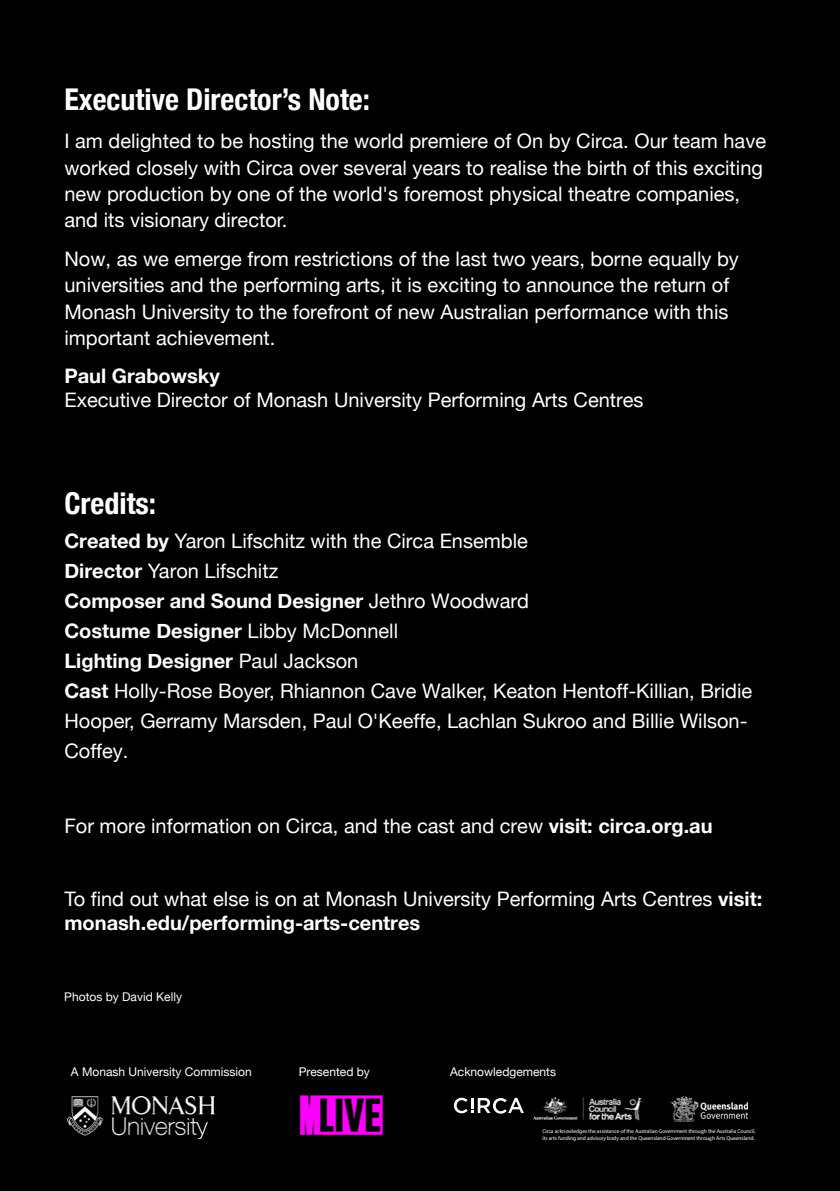
<style>
.page{position:relative;width:840px;height:1191px;background:#fff}
.page>*{position:absolute;margin:0;border:0;box-sizing:border-box;transform-origin:0 0}
.t1{font:700 condensed 30px "Helvetica Neue";color:#fff}
.t2{font:20px/30px "Helvetica Neue";color:#fff}
.t3{font:700 20px "Helvetica Neue";color:#fff}
.t4{font:12px "Helvetica Neue";color:#fff}
.t5{font:5.6px/7px "Myriad Pro";letter-spacing:-.01em;color:#fff}
.s1{font-weight:700}
</style>
<div class="page">
<div style="left:0;top:0;width:839px;height:1191px;background:#000"></div>
<img style="left:67px;top:1096px;width:147px;height:42px">
<img style="left:299px;top:1095px;width:85px;height:40px">
<svg style="left:453px;top:1097px;width:65px;height:16px"></svg>
<img style="left:518px;top:1096px;width:229px;height:26px">
<h1 class="t1" style="left:64px;top:75px;width:307px">Executive Director’s Note:</h1>
<p class="t2" style="left:64px;top:129px;width:702px;line-height:26.4px">I am delighted to be hosting the world premiere of On by Circa. Our team have worked closely with Circa over several years to realise the birth of this exciting new production by one of the world's foremost physical theatre companies, and its visionary director.</p>
<p class="t2" style="left:64px;top:247px;width:675px;line-height:26.4px">Now, as we emerge from restrictions of the last two years, borne equally by universities and the performing arts, it is exciting to announce the return of Monash University to the forefront of new Australian performance with this important achievement.</p>
<p class="t3" style="left:64px;top:360px;width:157px">Paul Grabowsky</p>
<p class="t2" style="left:64px;top:386px;width:580px">Executive Director of Monash University Performing Arts Centres</p>
<h1 class="t1" style="left:64px;top:478px;width:93px">Credits:</h1>
<p class="t2" style="left:64px;top:527px;width:689px"><span class="s1">Created by</span> Yaron Lifschitz with the Circa Ensemble<br><span class="s1">Director</span> Yaron Lifschitz<br><span class="s1">Composer and Sound Designer</span> Jethro Woodward<br><span class="s1">Costume Designer</span> Libby McDonnell<br><span class="s1">Lighting Designer</span> Paul Jackson<br><span class="s1">Cast</span> Holly-Rose Boyer, Rhiannon Cave Walker, Keaton Hentoff-Killian, Bridie Hooper, Gerramy Marsden, Paul O'Keeffe, Lachlan Sukroo and Billie Wilson-Coffey.</p>
<p class="t2" style="left:64px;top:812px;width:649px">For more information on Circa, and the cast and crew <span class="s1">visit: circa.org.au</span></p>
<p class="t2" style="left:64px;top:887px;width:699px;line-height:24px">To find out what else is on at Monash University Performing Arts Centres <span class="s1">visit: monash.edu/performing-arts-centres</span></p>
<p class="t4" style="left:64px;top:988px;width:119px">Photos by David Kelly</p>
<p class="t4" style="left:71px;top:1063px;width:182px">A Monash University Commission</p>
<p class="t4" style="left:298px;top:1063px;width:73px">Presented by</p>
<p class="t4" style="left:450px;top:1063px;width:107px">Acknowledgements</p>
<p class="t5" style="left:542px;top:1127px;width:214px">Circa acknowledges the assistance of the Australian Government through the Australia Council, its arts funding and advisory body and the Queensland Government through Arts Queensland.</p>
</div>
